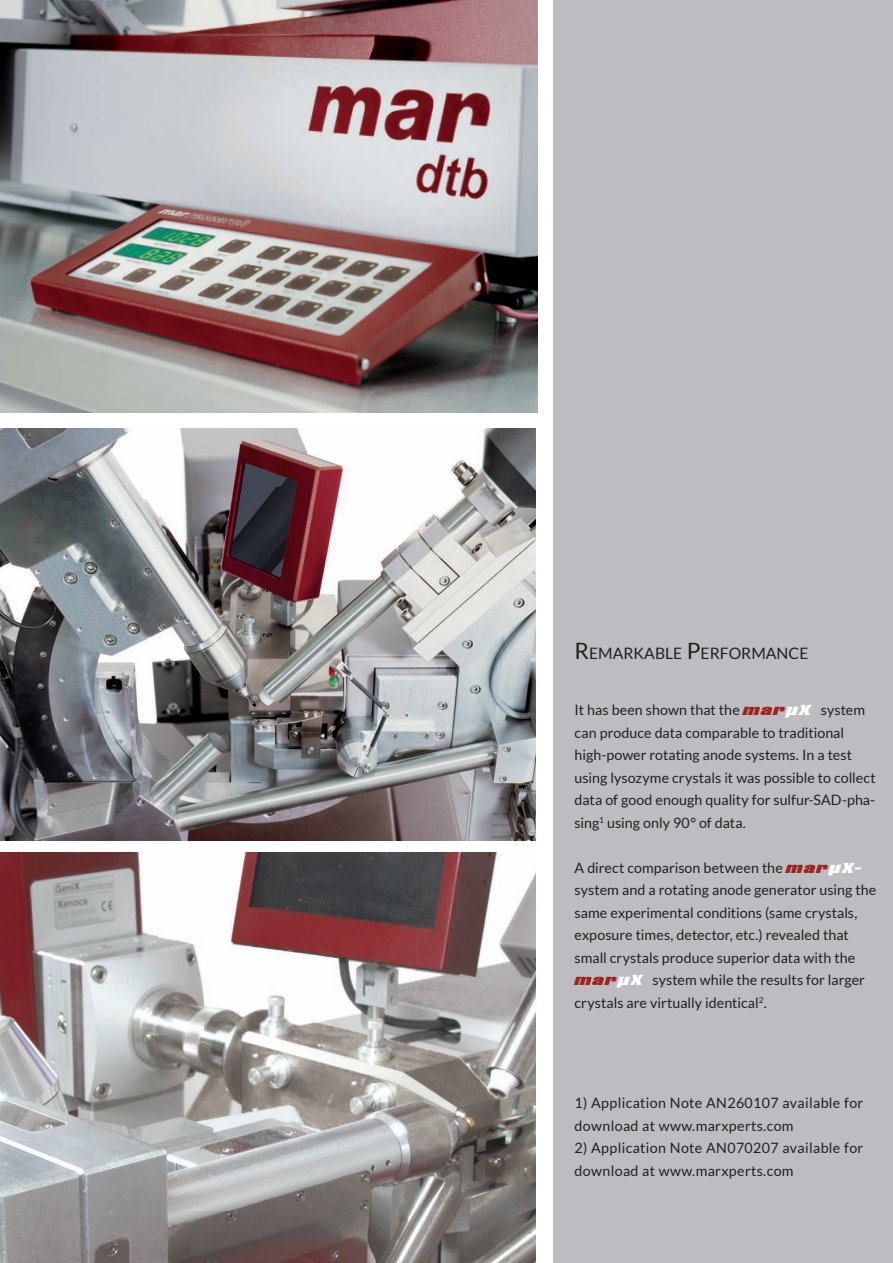
<style>
.page{position:relative;width:893px;height:1263px;background:#fff}
.page>*{position:absolute;margin:0;border:0;box-sizing:border-box;transform-origin:0 0}
.t1{font:15.75px "Lato";color:#231f20}
.t2{font:14.25px/22.5px "Lato";letter-spacing:.005em;color:#231f20}
.t3{font:14.25px/22.5px "Lato";letter-spacing:.025em;color:#231f20}
.s1{font-size:22.5px}
.s2{font-family:"A Amar";font-weight:700;color:#a12321}
.s3{font-family:"A Amar";font-weight:700;color:#fff}
</style>
<div class="page">
<div style="left:553px;top:0;width:340px;height:1263px;background:#bcbdc0"></div>
<img style="left:0;top:428px;width:536px;height:413px">
<img style="left:0;top:0;width:537px;height:412px">
<img style="left:0;top:853px;width:536px;height:410px">
<p class="t1" style="left:575px;top:644px;width:235px"><span class="s1">R</span>EMARKABLE <span class="s1">P</span>ERFORMANCE</p>
<p class="t2" style="left:575px;top:700px;width:303px">It has been shown that the <span class="s2">mar</span><span class="s3">YX</span> system can produce data comparable to traditional high-power rotating anode systems. In a test using lysozyme crystals it was possible to collect data of good enough quality for sulfur-SAD-pha&shy;sing<sup>1</sup> using only 90° of data.</p>
<p class="t2" style="left:575px;top:857px;width:303px">A direct comparison between the <span class="s2">mar</span><span class="s3">YX&shy;</span>system and a rotating anode generator using the same experimental conditions (same crystals, exposure times, detector, etc.) revealed that small crystals produce superior data with the <span class="s2">mar</span><span class="s3">YX</span> system while the results for larger crystals are virtually identical<sup>2</sup>.</p>
<p class="t3" style="left:575px;top:1093px;width:290px">1) Application Note AN260107 available for download at www.marxperts.com</p>
<p class="t3" style="left:575px;top:1138px;width:290px">2) Application Note AN070207 available for download at www.marxperts.com</p>
</div>
